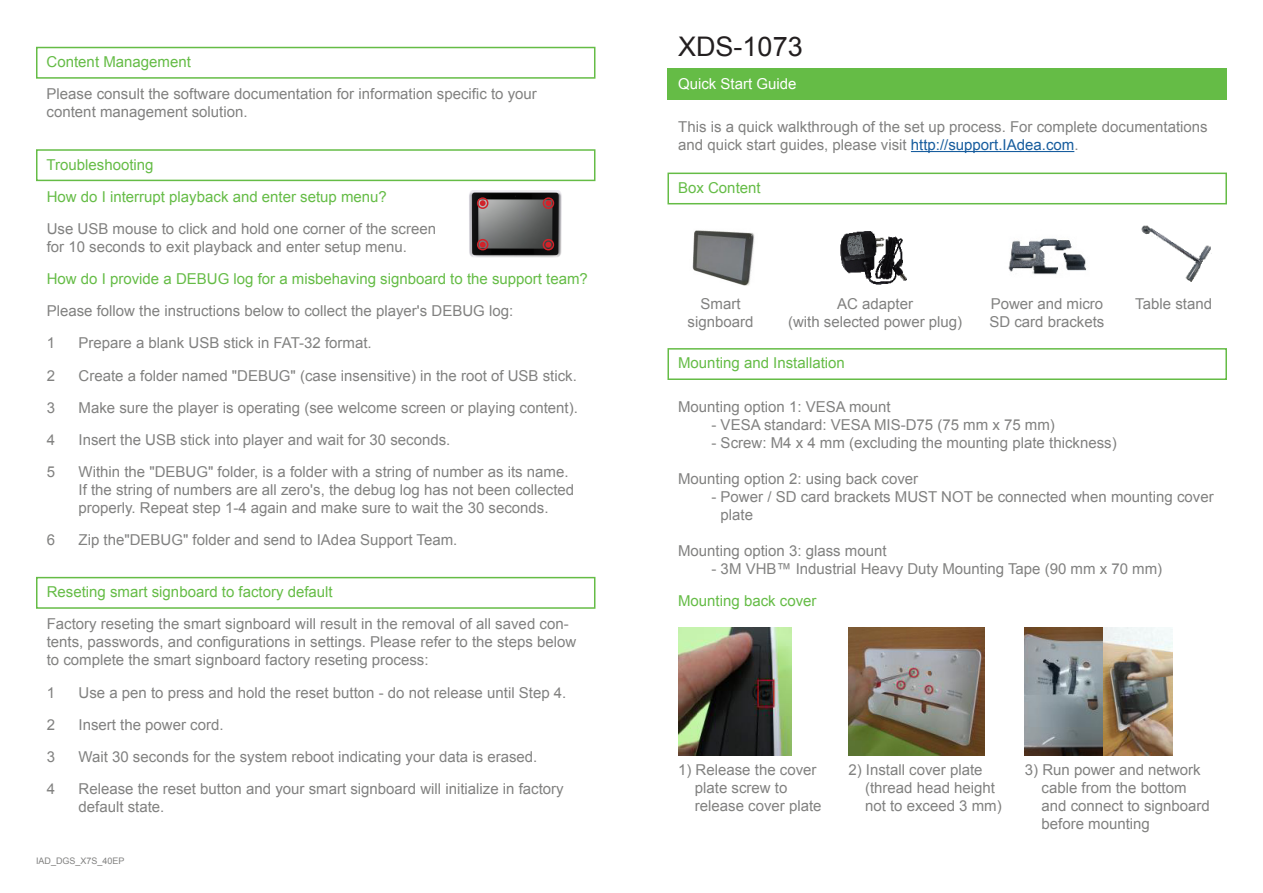
<style>
.page{position:relative;width:1263px;height:893px;background:#fff}
.page>*{position:absolute;margin:0;border:0;box-sizing:border-box;transform-origin:0 0}
.t1{font:27px "Arial";color:#231f20}
.t2{font:15px/18px "Arial";color:#818180}
.t3{font:15px "Arial";color:#65bc46}
.t4{font:15px "Arial";color:#fff}
.t5{font:9px "Arial";color:#818180}
.s1{color:#175d9e}
.s2{color:#fff}
</style>
<div class="page">
<div style="left:667px;top:68px;width:560px;height:32px;background:#65bc46"></div>
<hr style="left:911px;top:151px;width:163px;height:1px;background:#175d9e">
<div style="left:667px;top:173px;width:560px;height:31px;background:#fff;border:2px solid #65bc46"></div>
<img style="left:692px;top:230px;width:63px;height:56px">
<img style="left:840px;top:231px;width:67px;height:54px">
<img style="left:1008px;top:238px;width:79px;height:37px">
<img style="left:1141px;top:226px;width:71px;height:56px">
<div style="left:667px;top:348px;width:560px;height:32px;background:#fff;border:2px solid #65bc46"></div>
<img style="left:678px;top:628px;width:113px;height:127px">
<img style="left:848px;top:628px;width:136px;height:127px">
<img style="left:1025px;top:628px;width:147px;height:127px">
<div style="left:36px;top:577px;width:559px;height:32px;background:#fff;border:2px solid #65bc46"></div>
<div style="left:36px;top:149px;width:559px;height:32px;background:#fff;border:2px solid #65bc46"></div>
<img style="left:469px;top:191px;width:93px;height:67px">
<svg style="left:546px;top:200px;width:5px;height:6px"></svg>
<div style="left:543px;top:197px;width:11px;height:12px;border:2px solid #d1232a;border-radius:50%"></div>
<svg style="left:480px;top:200px;width:5px;height:6px"></svg>
<div style="left:477px;top:197px;width:11px;height:12px;border:2px solid #d1232a;border-radius:50%"></div>
<svg style="left:480px;top:242px;width:5px;height:5px"></svg>
<div style="left:477px;top:239px;width:11px;height:11px;border:2px solid #d1232a;border-radius:50%"></div>
<svg style="left:546px;top:242px;width:5px;height:5px"></svg>
<div style="left:543px;top:239px;width:11px;height:11px;border:2px solid #d1232a;border-radius:50%"></div>
<div style="left:36px;top:47px;width:559px;height:32px;background:#fff;border:2px solid #65bc46"></div>
<p class="t3" style="left:47px;top:52px;width:146px">Content Management</p>
<p class="t2" style="left:47px;top:85px;width:492px">Please consult the software documentation for information specific to your content management solution.</p>
<p class="t3" style="left:47px;top:154px;width:108px">Troubleshooting</p>
<p class="t3" style="left:47px;top:187px;width:342px">How do I interrupt playback and enter setup menu?</p>
<p class="t2" style="left:47px;top:220px;width:391px">Use USB mouse to click and hold one corner of the screen for 10 seconds to exit playback and enter setup menu.</p>
<p class="t3" style="left:47px;top:269px;width:543px">How do I provide a DEBUG log for a misbehaving signboard to the support team?</p>
<p class="t2" style="left:47px;top:302px;width:468px">Please follow the instructions below to collect the player's DEBUG log:</p>
<p class="t2" style="left:47px;top:334px;width:10px">1</p>
<p class="t2" style="left:79px;top:334px;width:295px">Prepare a blank USB stick in FAT-32 format.</p>
<p class="t2" style="left:47px;top:366px;width:10px">2</p>
<p class="t2" style="left:79px;top:366px;width:500px">Create a folder named "DEBUG" (case insensitive) in the root of USB stick.</p>
<p class="t2" style="left:47px;top:399px;width:10px">3</p>
<p class="t2" style="left:79px;top:399px;width:501px">Make sure the player is operating (see welcome screen or playing content).</p>
<p class="t2" style="left:47px;top:431px;width:10px">4</p>
<p class="t2" style="left:79px;top:424px;width:492px;line-height:32.1px">Insert the USB stick into player and wait for 30 seconds.<br>Within the "DEBUG" folder, is a folder with a string of number as its name.</p>
<p class="t2" style="left:79px;top:481px;width:497px">If the string of numbers are all zero's, the debug log has not been collected properly. Repeat step 1-4 again and make sure to wait the 30 seconds.</p>
<p class="t2" style="left:47px;top:463px;width:10px">5</p>
<p class="t2" style="left:47px;top:531px;width:10px">6</p>
<p class="t2" style="left:79px;top:531px;width:380px">Zip the"DEBUG" folder and send to IAdea Support Team.</p>
<p class="t3" style="left:47px;top:582px;width:287px">Reseting smart signboard to factory default</p>
<p class="t2" style="left:47px;top:615px;width:531px">Factory reseting the smart signboard will result in the removal of all saved con&shy;tents, passwords, and configurations in settings. Please refer to the steps below to complete the smart signboard factory reseting process:</p>
<p class="t2" style="left:47px;top:683px;width:10px">1</p>
<p class="t2" style="left:79px;top:683px;width:489px">Use a pen to press and hold the reset button - do not release until Step 4.</p>
<p class="t2" style="left:47px;top:715px;width:10px">2</p>
<p class="t2" style="left:79px;top:715px;width:147px">Insert the power cord.</p>
<p class="t2" style="left:47px;top:748px;width:10px">3</p>
<p class="t2" style="left:79px;top:741px;width:487px;line-height:32.1px">Wait 30 seconds for the system reboot indicating your data is erased.<br>Release the reset button and your smart signboard will initialize in factory</p>
<p class="t2" style="left:79px;top:798px;width:87px">default state.</p>
<p class="t2" style="left:47px;top:780px;width:10px">4</p>
<p class="t5" style="left:36px;top:854px;width:90px">IAD_DGS_X7S_40EP</p>
<h1 class="t1" style="left:678px;top:28px;width:126px">XDS-1073</h1>
<p class="t4" style="left:678px;top:74px;width:120px">Quick Start Guide</p>
<p class="t2" style="left:678px;top:118px;width:531px">This is a quick walkthrough of the set up process. For complete documentations and quick start guides, please visit <span class="s1">http://support.IAdea.com</span>.</p>
<p class="t3" style="left:678px;top:178px;width:84px">Box Content</p>
<p class="t2" style="left:688px;top:295px;width:67px;text-align:center">Smart signboard</p>
<p class="t2" style="left:788px;top:295px;width:176px;text-align:center">AC adapter<br>(with selected power plug)</p>
<p class="t2" style="left:989px;top:295px;width:117px">Power and micro<br>SD card brackets</p>
<p class="t2" style="left:1135px;top:295px;width:78px">Table stand</p>
<p class="t3" style="left:678px;top:353px;width:168px">Mounting and Installation</p>
<p class="t2" style="left:678px;top:398px;width:214px">Mounting option 1: VESA mount</p>
<p class="t2" style="left:711px;top:416px;width:345px">- VESA standard: VESA MIS-D75 (75 mm x 75 mm)</p>
<p class="t2" style="left:711px;top:434px;width:407px">- Screw: M4 x 4 mm (excluding the mounting plate thickness)</p>
<p class="t2" style="left:678px;top:470px;width:242px">Mounting option 2: using back cover</p>
<p class="t2" style="left:711px;top:488px;width:504px">- Power / SD card brackets MUST NOT be connected when mounting cover</p>
<p class="t2" style="left:711px;top:506px;width:43px"><span class="s2">-</span> plate</p>
<p class="t2" style="left:678px;top:542px;width:210px">Mounting option 3: glass mount</p>
<p class="t2" style="left:711px;top:560px;width:452px">- 3M VHB™ Industrial Heavy Duty Mounting Tape (90 mm x 70 mm)</p>
<p class="t3" style="left:678px;top:591px;width:140px">Mounting back cover</p>
<p class="t2" style="left:695px;top:760px;width:128px;text-indent:-17px">1) Release the cover plate screw to release cover plate</p>
<p class="t2" style="left:865px;top:760px;width:138px;text-indent:-17px">2) Install cover plate (thread head height not to exceed 3 mm)</p>
<p class="t2" style="left:1041px;top:760px;width:170px;text-indent:-17px">3) Run power and network cable from the bottom and connect to signboard before mounting</p>
</div>
